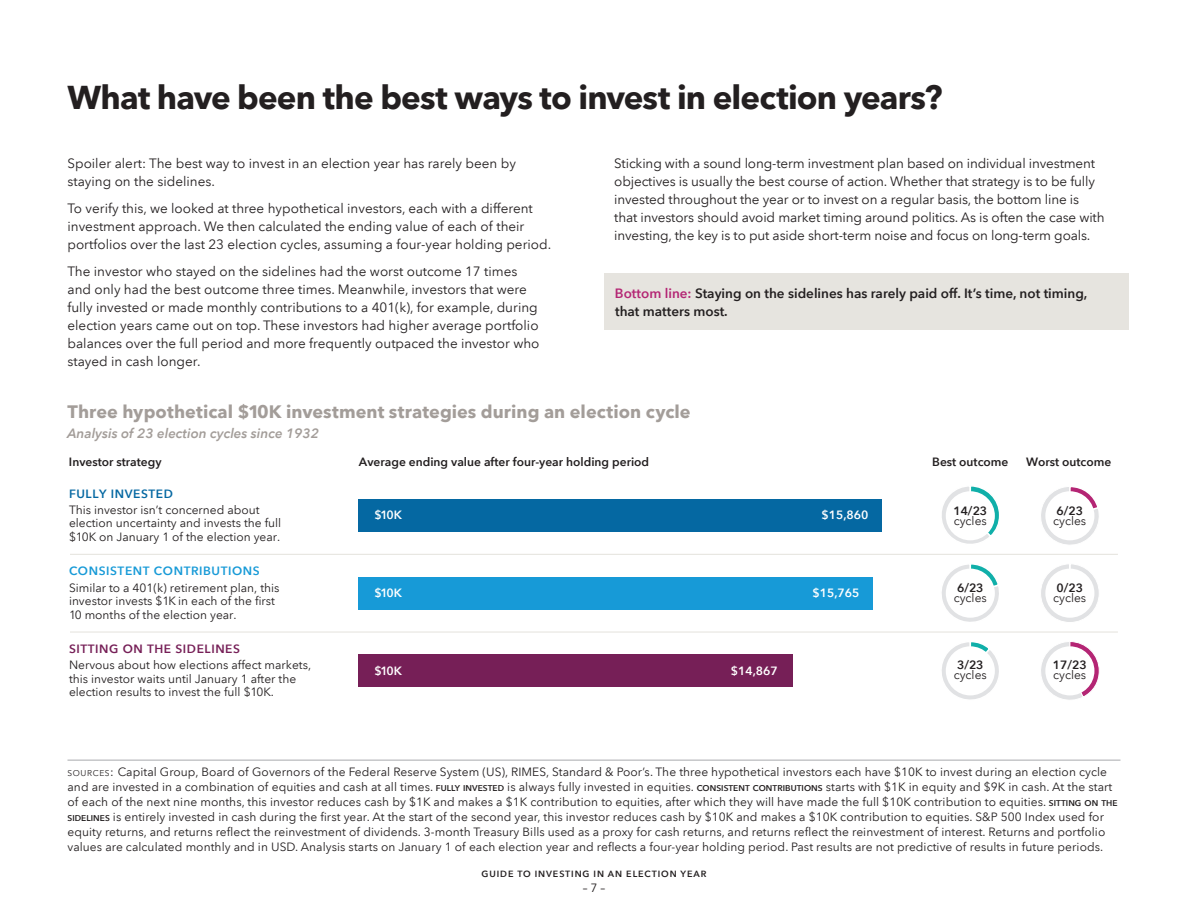
<style>
.page{position:relative;width:1188px;height:918px;background:#fff}
.page>*{position:absolute;margin:0;border:0;box-sizing:border-box;transform-origin:0 0}
.t1{font:700 33px "Avenir Next LT Com";letter-spacing:-.025em;color:#231f20}
.t2{font:700 18px "Avenir Next LT Com";letter-spacing:.005em;color:#a39d99}
.t3{font:13.5px/18px "Avenir Next LT Com";color:#231f20}
.t4{font:600 13.5px/18px "Avenir Next LT Com";color:#231f20}
.t5{font:italic 600 13.5px "Avenir Next LT Com";color:#a39d99}
.t6{font:12px/13.5px "Avenir Next LT Com";letter-spacing:.005em;color:#231f20}
.t7{font:600 12px "Avenir Next LT Com";color:#231f20}
.t8{font:600 12px "Avenir Next LT Com";color:#fff}
.t9{font:600 12px "Avenir Next LT Com";letter-spacing:.05em;color:#179ad7}
.t10{font:600 12px "Avenir Next LT Com";letter-spacing:.05em;color:#761f57}
.t11{font:600 12px "Avenir Next LT Com";letter-spacing:.05em;color:#0568a2}
.t12{font:600 9px "Avenir Next LT Com";letter-spacing:.1em;color:#231f20}
.s1{color:#b42674}
.s2{font-size:8.4px}
.s3{font-style:inherit}
.s4{font-weight:600;font-size:8.4px}
</style>
<div class="page">
<hr style="left:70px;top:554px;width:1048px;height:1px;background:#e4e2dc">
<hr style="left:70px;top:632px;width:1048px;height:1px;background:#e4e2dc">
<svg style="left:1041px;top:487px;width:58px;height:58px"></svg>
<div style="left:1045px;top:491px;width:49px;height:49px;background:#fff;border-radius:50%"></div>
<div style="left:1041px;top:564px;width:58px;height:59px;background:#e1e2e4;border-radius:29px"></div>
<div style="left:1040px;top:563px;width:60px;height:60px;border:1px solid #fff;border-radius:29px"></div>
<div style="left:1045px;top:569px;width:49px;height:49px;background:#fff;border-radius:50%"></div>
<svg style="left:1041px;top:641px;width:59px;height:59px"></svg>
<div style="left:1045px;top:646px;width:49px;height:49px;background:#fff;border-radius:50%"></div>
<svg style="left:942px;top:486px;width:57px;height:58px"></svg>
<div style="left:946px;top:491px;width:49px;height:49px;background:#fff;border-radius:50%"></div>
<svg style="left:942px;top:564px;width:57px;height:58px"></svg>
<div style="left:946px;top:569px;width:49px;height:49px;background:#fff;border-radius:50%"></div>
<svg style="left:942px;top:642px;width:57px;height:58px"></svg>
<div style="left:946px;top:646px;width:49px;height:49px;background:#fff;border-radius:50%"></div>
<div style="left:358px;top:654px;width:435px;height:33px;background:#761f57"></div>
<div style="left:358px;top:577px;width:515px;height:32px;background:#179ad7"></div>
<div style="left:358px;top:499px;width:523px;height:33px;background:#0568a2"></div>
<div style="left:604px;top:273px;width:525px;height:57px;background:#e6e4df"></div>
<hr style="left:68px;top:760px;width:1052px;height:1px;background:#a8a9ad">
<h1 class="t1" style="left:68px;top:77px;width:877px">What have been the best ways to invest in election years?</h1>
<p class="t3" style="left:68px;top:154px;width:450px">Spoiler alert: The best way to invest in an election year has rarely been by staying on the sidelines.</p>
<p class="t3" style="left:68px;top:199px;width:485px">To verify this, we looked at three hypothetical investors, each with a different investment approach. We then calculated the ending value of each of their portfolios over the last 23 election cycles, assuming a four-year holding period.</p>
<p class="t3" style="left:68px;top:262px;width:474px">The investor who stayed on the sidelines had the worst outcome 17 times and only had the best outcome three times. Meanwhile, investors that were fully invested or made monthly contributions to a 401(k), for example, during election years came out on top. These investors had higher average portfolio balances over the full period and more frequently outpaced the investor who stayed in cash longer.</p>
<p class="t3" style="left:614px;top:154px;width:492px">Sticking with a sound long-term investment plan based on individual investment objectives is usually the best course of action. Whether that strategy is to be fully invested throughout the year or to invest on a regular basis, the bottom line is that investors should avoid market timing around politics. As is often the case with investing, the key is to put aside short-term noise and focus on long-term goals.</p>
<p class="t4" style="left:615px;top:284px;width:474px"><span class="s1">Bottom line:</span> Staying on the sidelines has rarely paid off. It’s time, not timing, that matters most.</p>
<h2 class="t2" style="left:68px;top:401px;width:625px">Three hypothetical $10K investment strategies during an election cycle</h2>
<p class="t5" style="left:68px;top:425px;width:253px">Analysis of 23 election cycles since 1932</p>
<p class="t7" style="left:69px;top:455px;width:94px">Investor strategy</p>
<p class="t7" style="left:359px;top:455px;width:292px">Average ending value after four-year holding period</p>
<p class="t11" style="left:69px;top:486px;width:106px">FULLY INVESTED</p>
<p class="t6" style="left:69px;top:503px;width:214px">This investor isn’t concerned about election uncertainty and invests the full $10K on January 1 of the election year.</p>
<p class="t9" style="left:69px;top:563px;width:192px">CONSISTENT CONTRIBUTIONS</p>
<p class="t6" style="left:69px;top:581px;width:212px">Similar to a 401(k) retirement plan, this investor invests $1K in each of the first<br>10 months of the election year.</p>
<p class="t10" style="left:69px;top:641px;width:173px">SITTING ON THE SIDELINES</p>
<p class="t6" style="left:69px;top:658px;width:244px">Nervous about how elections affect markets, this investor waits until January 1 after the election results to invest the full $10K.</p>
<p class="t8" style="left:374px;top:508px;width:29px">$10K</p>
<p class="t8" style="left:821px;top:508px;width:49px">$15,860</p>
<p class="t8" style="left:374px;top:585px;width:29px">$10K</p>
<p class="t8" style="left:812px;top:585px;width:49px">$15,765</p>
<p class="t8" style="left:374px;top:663px;width:29px">$10K</p>
<p class="t8" style="left:731px;top:663px;width:49px">$14,867</p>
<p class="t7" style="left:932px;top:455px;width:78px">Best outcome</p>
<p class="t7" style="left:953px;top:503px;width:35px">14/23</p>
<p class="t6" style="left:954px;top:515px;width:35px">cycles</p>
<p class="t7" style="left:1026px;top:455px;width:87px">Worst outcome</p>
<p class="t7" style="left:1056px;top:503px;width:28px">6/23</p>
<p class="t6" style="left:1053px;top:515px;width:35px">cycles</p>
<p class="t7" style="left:957px;top:580px;width:28px">6/23</p>
<p class="t6" style="left:954px;top:591px;width:35px">cycles</p>
<p class="t7" style="left:1056px;top:580px;width:28px">0/23</p>
<p class="t6" style="left:1053px;top:591px;width:35px">cycles</p>
<p class="t7" style="left:957px;top:657px;width:28px">3/23</p>
<p class="t6" style="left:954px;top:668px;width:35px">cycles</p>
<p class="t7" style="left:1053px;top:657px;width:35px">17/23</p>
<p class="t6" style="left:1053px;top:668px;width:35px">cycles</p>
<p class="t6" style="left:67px;top:764px;width:1052px;line-height:15px"><span class="s2">SOURCES</span><span class="s3">:</span> Capital Group, Board of Governors of the Federal Reserve System (US), RIMES, Standard &amp; Poor’s. The three hypothetical investors each have $10K to invest during an election cycle and are invested in a combination of equities and cash at all times. <span class="s4">FULLY INVESTED</span> is always fully invested in equities. <span class="s4">CONSISTENT CONTRIBUTIONS</span> starts with $1K in equity and $9K in cash. At the start of each of the next nine months, this investor reduces cash by $1K and makes a $1K contribution to equities, after which they will have made the full $10K contribution to equities. <span class="s4">SITTING ON THE SIDELINES</span> is entirely invested in cash during the first year. At the start of the second year, this investor reduces cash by $10K and makes a $10K contribution to equities. S&amp;P 500 Index used for equity returns, and returns reflect the reinvestment of dividends. 3-month Treasury Bills used as a proxy for cash returns, and returns reflect the reinvestment of interest. Returns and portfolio values are calculated monthly and in USD. Analysis starts on January 1 of each election year and reflects a four-year holding period. Past results are not predictive of results in future periods.</p>
<p class="t12" style="left:482px;top:869px;width:226px">GUIDE TO INVESTING IN AN ELECTION YEAR</p>
<p class="t6" style="left:583px;top:881px;width:24px">– 7 –</p>
</div>
